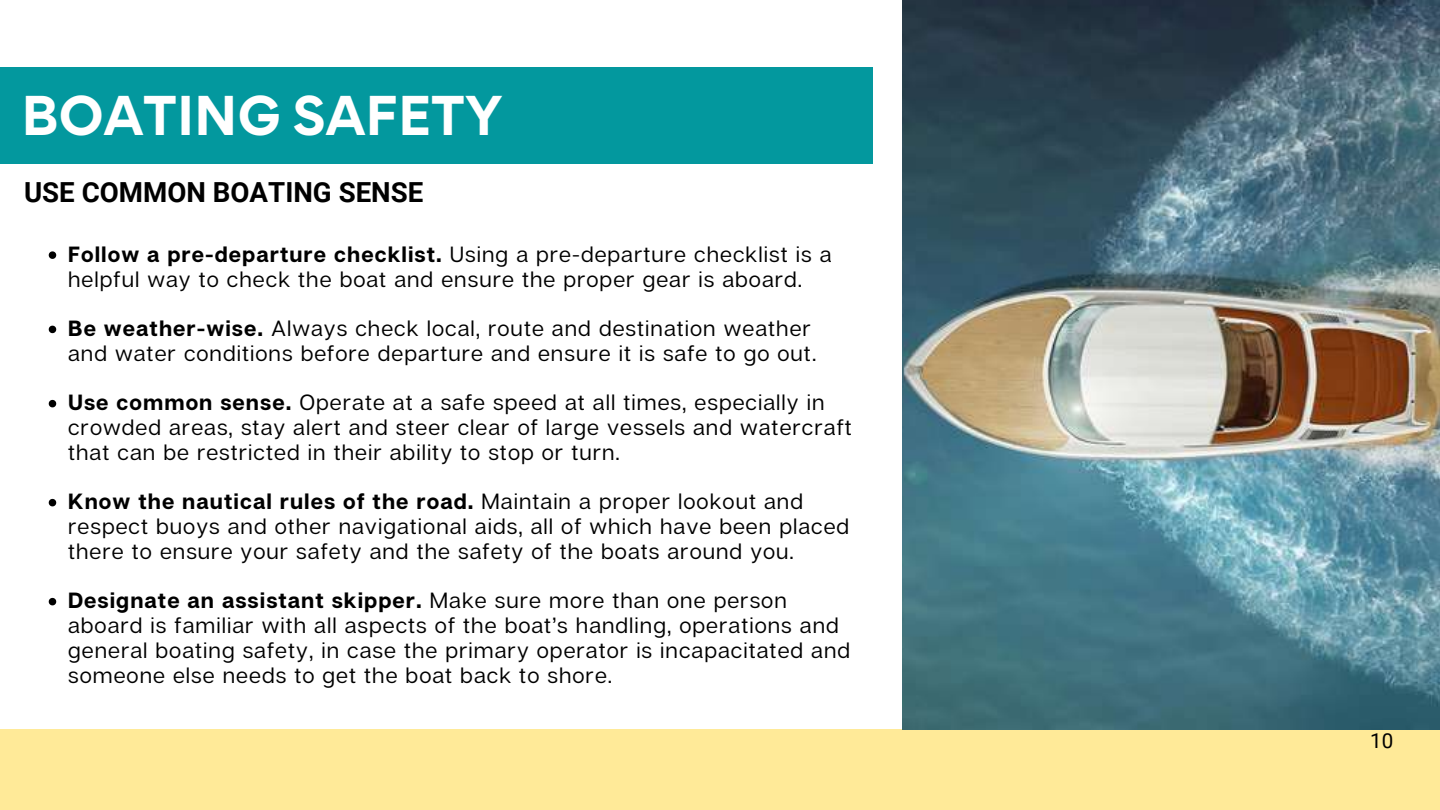
<style>
.page{position:relative;width:1440px;height:810px;background:#fff}
.page>*{position:absolute;margin:0;border:0;box-sizing:border-box;transform-origin:0 0}
.t1{font:700 50px "Gordita";color:#fff}
.t2{font:700 27.7px "Roboto";color:#000}
.t3{font:22px/24.8px "Articulat CF";letter-spacing:.045em;color:#000}
.t4{font:20.6px "Roboto";color:#000}
.s1{font-weight:700}
</style>
<div class="page">
<div style="left:0;top:729px;width:1440px;height:81px;background:#ffea98"></div>
<div style="left:1px;top:67px;width:872px;height:97px;background:#03989e"></div>
<img style="left:902px;top:0;width:538px;height:729px">
<svg style="left:49px;top:251px;width:7px;height:8px"></svg>
<svg style="left:49px;top:326px;width:7px;height:7px"></svg>
<svg style="left:49px;top:400px;width:7px;height:7px"></svg>
<svg style="left:49px;top:499px;width:7px;height:7px"></svg>
<svg style="left:49px;top:598px;width:7px;height:7px"></svg>
<h1 class="t1" style="left:21px;top:82px;width:483px">BOATING SAFETY</h1>
<p class="t2" style="left:24px;top:176px;width:401px">USE COMMON BOATING SENSE</p>
<p class="t3" style="left:68px;top:241px;width:765px"><span class="s1">Follow a pre-departure checklist.</span> Using a pre-departure checklist is a helpful way to check the boat and ensure the proper gear is aboard.</p>
<p class="t3" style="left:68px;top:315px;width:750px"><span class="s1">Be weather-wise.</span> Always check local, route and destination weather and water conditions before departure and ensure it is safe to go out.</p>
<p class="t3" style="left:68px;top:390px;width:785px"><span class="s1">Use common sense.</span> Operate at a safe speed at all times, especially in crowded areas, stay alert and steer clear of large vessels and watercraft that can be restricted in their ability to stop or turn.</p>
<p class="t3" style="left:68px;top:489px;width:783px"><span class="s1">Know the nautical rules of the road.</span> Maintain a proper lookout and respect buoys and other navigational aids, all of which have been placed there to ensure your safety and the safety of the boats around you.</p>
<p class="t3" style="left:68px;top:588px;width:784px"><span class="s1">Designate an assistant skipper.</span> Make sure more than one person aboard is familiar with all aspects of the boat’s handling, operations and general boating safety, in case the primary operator is incapacitated and someone else needs to get the boat back to shore.</p>
<p class="t4" style="left:1370px;top:729px;width:25px">10</p>
</div>
